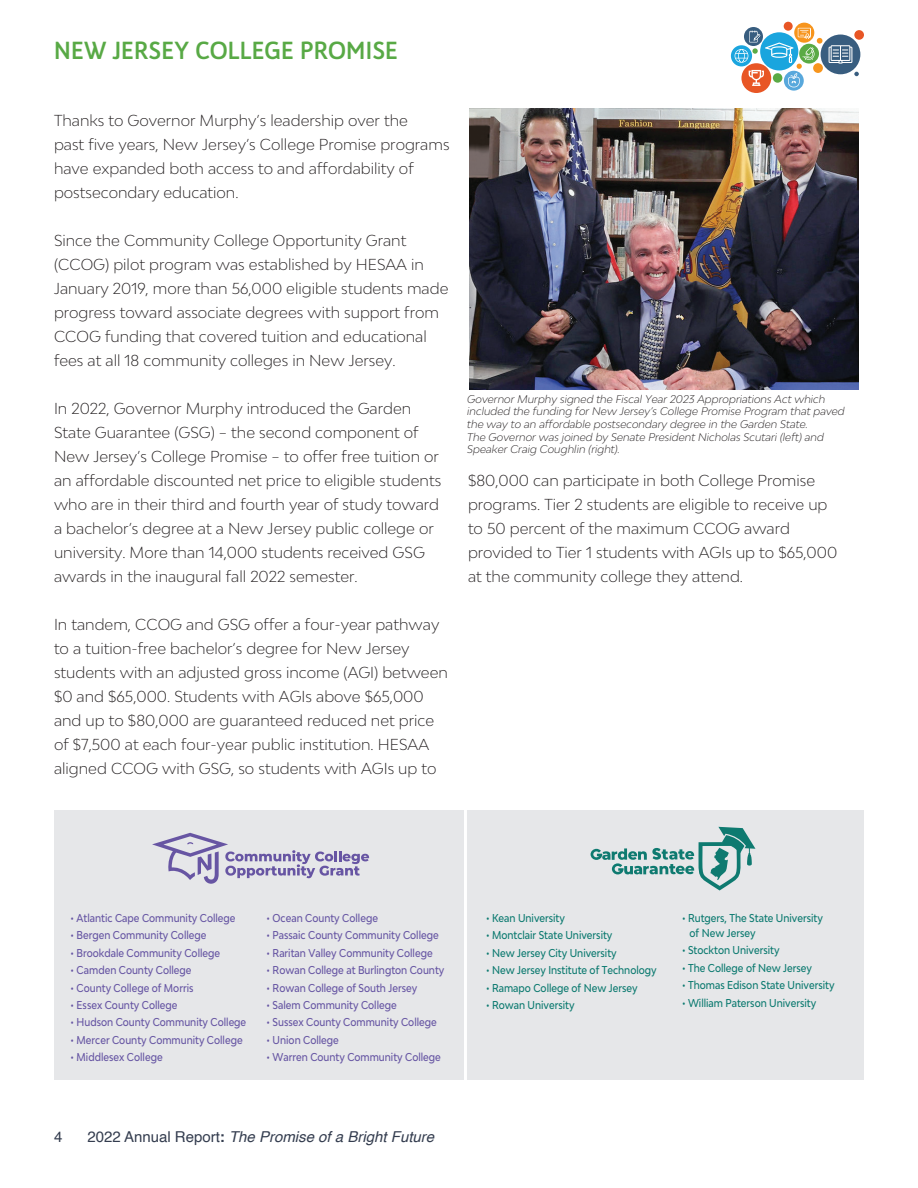
<style>
.page{position:relative;width:918px;height:1188px;background:#fff}
.page>*{position:absolute;margin:0;border:0;box-sizing:border-box;transform-origin:0 0}
.t1{font:700 24px "Bw Quinta Pro";letter-spacing:.01em;color:#58a945}
.t2{font:300 15px/24px "Bw Modelica";color:#231f20}
.t3{font:italic 15px "Helvetica";color:#343d4f}
.t4{font:15px "Helvetica";color:#343d4f}
.t5{font:500 10.8px "Bw Modelica";color:#6655a3;scale:.88 1}
.t6{font:500 10.8px/15px "Bw Modelica";color:#0c7a70;scale:.88 1}
.t7{font:italic 300 10.5px/12.6px "Bw Modelica";color:#231f20}
.s1{font-style:normal}
.s2{font-weight:700;font-style:normal}
</style>
<div class="page">
<svg style="left:784px;top:71px;width:20px;height:20px"></svg>
<div style="left:854px;top:30px;width:10px;height:10px;background:#e85625;border-radius:5px"></div>
<div style="left:741px;top:63px;width:30px;height:30px;background:#e85625;border-radius:15px"></div>
<svg style="left:794px;top:23px;width:20px;height:20px"></svg>
<div style="left:821px;top:35px;width:39px;height:39px;background:#385d7f;border-radius:20px"></div>
<div style="left:784px;top:22px;width:9px;height:9px;background:#e85625;border-radius:4px"></div>
<svg style="left:731px;top:45px;width:21px;height:21px"></svg>
<svg style="left:829px;top:45px;width:23px;height:19px"></svg>
<svg style="left:735px;top:28px;width:88px;height:59px"></svg>
<svg style="left:854px;top:72px;width:5px;height:4px"></svg>
<div style="left:54px;top:810px;width:810px;height:270px;background:#e6e7e9"></div>
<img style="left:470px;top:108px;width:389px;height:281px">
<svg style="left:152px;top:833px;width:217px;height:51px"></svg>
<svg style="left:591px;top:827px;width:164px;height:63px"></svg>
<hr style="left:464px;top:810px;width:3px;height:284px;background:#fff">
<p class="t1" style="left:54px;top:35px;width:345px">NEW JERSEY COLLEGE PROMISE</p>
<p class="t2" style="left:54px;top:108px;width:397px">Thanks to Governor Murphy’s leadership over the<br>past five years, New Jersey’s College Promise programs have expanded both access to and affordability of postsecondary education.</p>
<p class="t2" style="left:54px;top:228px;width:396px">Since the Community College Opportunity Grant (CCOG) pilot program was established by HESAA in January 2019, more than 56,000 eligible students made progress toward associate degrees with support from CCOG funding that covered tuition and educational fees at all 18 community colleges in New Jersey.</p>
<p class="t2" style="left:54px;top:396px;width:389px">In 2022, Governor Murphy introduced the Garden State Guarantee (GSG) – the second component of New Jersey’s College Promise – to offer free tuition or an affordable discounted net price to eligible students who are in their third and fourth year of study toward a bachelor’s degree at a New Jersey public college or university. More than 14,000 students received GSG awards in the inaugural fall 2022 semester.</p>
<p class="t2" style="left:54px;top:612px;width:395px">In tandem, CCOG and GSG offer a four-year pathway to a tuition-free bachelor’s degree for New Jersey students with an adjusted gross income (AGI) between $0 and $65,000. Students with AGIs above $65,000 and up to $80,000 are guaranteed reduced net price of $7,500 at each four-year public institution. HESAA aligned CCOG with GSG, so students with AGIs up to</p>
<p class="t7" style="left:467px;top:392px;width:379px">Governor Murphy signed the Fiscal Year 2023 Appropriations Act which included the funding for New Jersey’s College Promise Program that paved the way to an affordable postsecondary degree in the Garden State.<br>The Governor was joined by Senate President Nicholas Scutari (left) and Speaker Craig Coughlin (right).</p>
<p class="t2" style="left:468px;top:468px;width:371px">$80,000 can participate in both College Promise programs. Tier 2 students are eligible to receive up to 50 percent of the maximum CCOG award provided to Tier 1 students with AGIs up to $65,000 at the community college they attend.</p>
<p class="t5" style="left:71px;top:911px;width:189px">• Atlantic Cape Community College</p>
<p class="t5" style="left:71px;top:928px;width:156px">• Bergen Community College</p>
<p class="t5" style="left:71px;top:946px;width:171px">• Brookdale Community College</p>
<p class="t5" style="left:71px;top:963px;width:139px">• Camden County College</p>
<p class="t5" style="left:71px;top:981px;width:141px">• County College of Morris</p>
<p class="t5" style="left:71px;top:998px;width:123px">• Essex County College</p>
<p class="t5" style="left:71px;top:1015px;width:201px">• Hudson County Community College</p>
<p class="t5" style="left:71px;top:1033px;width:197px">• Mercer County Community College</p>
<p class="t5" style="left:71px;top:1050px;width:106px">• Middlesex College</p>
<p class="t5" style="left:267px;top:911px;width:128px">• Ocean County College</p>
<p class="t5" style="left:267px;top:928px;width:197px">• Passaic County Community College</p>
<p class="t5" style="left:267px;top:946px;width:190px">• Raritan Valley Community College</p>
<p class="t5" style="left:267px;top:963px;width:203px">• Rowan College at Burlington County</p>
<p class="t5" style="left:267px;top:981px;width:173px">• Rowan College of South Jersey</p>
<p class="t5" style="left:267px;top:998px;width:149px">• Salem Community College</p>
<p class="t5" style="left:267px;top:1015px;width:195px">• Sussex County Community College</p>
<p class="t5" style="left:267px;top:1033px;width:84px">• Union College</p>
<p class="t5" style="left:267px;top:1050px;width:200px">• Warren County Community College</p>
<p class="t4" style="left:54px;top:1125px;width:10px">4</p>
<p class="t3" style="left:87px;top:1125px;width:348px"><span class="s1">2022 Annual Report</span><span class="s2">:</span> The Promise of a Bright Future</p>
<p class="t6" style="left:486px;top:910px;width:91px">• Kean University</p>
<p class="t6" style="left:486px;top:927px;width:145px">• Montclair State University</p>
<p class="t6" style="left:486px;top:945px;width:150px">• New Jersey City University</p>
<p class="t6" style="left:486px;top:962px;width:195px">• New Jersey Institute of Technology</p>
<p class="t6" style="left:486px;top:980px;width:174px">• Ramapo College of New Jersey</p>
<p class="t6" style="left:486px;top:997px;width:102px">• Rowan University</p>
<p class="t6" style="left:690px;top:910px;width:153px;text-indent:-8px">• Rutgers, The State University of New Jersey</p>
<p class="t6" style="left:682px;top:942px;width:112px">• Stockton University</p>
<p class="t6" style="left:682px;top:960px;width:149px">• The College of New Jersey</p>
<p class="t6" style="left:682px;top:977px;width:175px">• Thomas Edison State University</p>
<p class="t6" style="left:682px;top:995px;width:154px">• William Paterson University</p>
</div>
